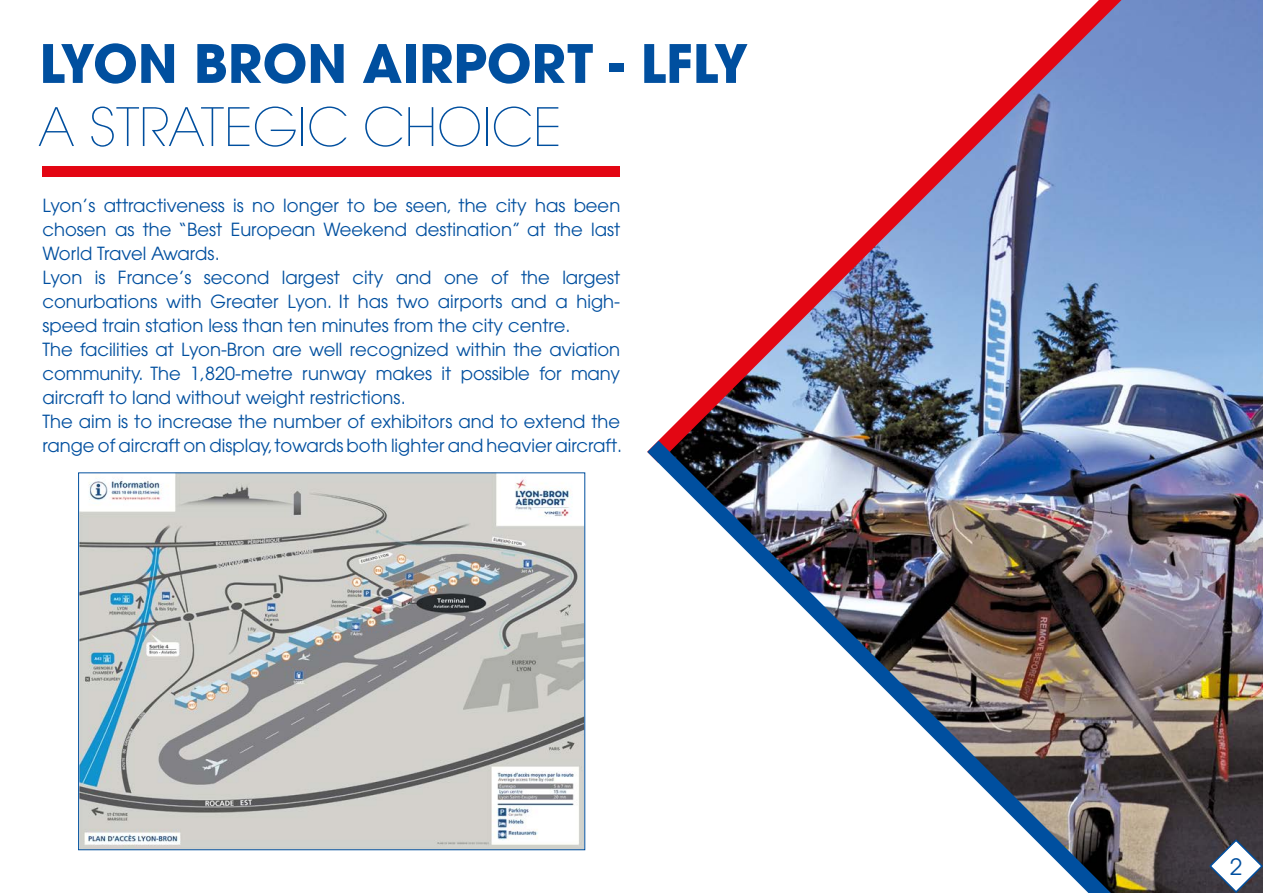
<style>
.page{position:relative;width:1263px;height:893px;background:#fff}
.page>*{position:absolute;margin:0;border:0;box-sizing:border-box;transform-origin:0 0}
.t1{font:700 52.5px "Avant Garde";color:#004f9f}
.t2{font:200 52.5px "Avant Garde";color:#004f9f}
.t3{font:22.5px "Avant Garde";color:#004f9f}
.t4{font:18px/24px "Avant Garde";color:#004f9f}
</style>
<div class="page">
<img style="left:1111px;top:0;width:152px;height:893px">
<img style="left:658px;top:0;width:463px;height:463px">
<svg style="left:1208px;top:838px;width:55px;height:55px"></svg>
<img style="left:80px;top:474px;width:503px;height:374px">
<img style="left:647px;top:441px;width:464px;height:452px">
<div style="left:43px;top:166px;width:577px;height:10px;background:#e30613"></div>
<h1 class="t1" style="left:39px;top:30px;width:710px">LYON BRON AIRPORT - LFLY</h1>
<h1 class="t2" style="left:38px;top:96px;width:525px">A STRATEGIC CHOICE</h1>
<p class="t4" style="left:43px;top:194px;width:581px">Lyon’s attractiveness is no longer to be seen, the city has been chosen as the “Best European Weekend destination” at the last World Travel Awards.<br>Lyon is France’s second largest city and one of the largest conurbations with Greater Lyon. It has two airports and a high&shy;speed train station less than ten minutes from the city centre.<br>The facilities at Lyon-Bron are well recognized within the aviation community. The 1,820-metre runway makes it possible for many aircraft to land without weight restrictions.<br>The aim is to increase the number of exhibitors and to extend the range of aircraft on display, towards both lighter and heavier aircraft.</p>
<p class="t3" style="left:1230px;top:853px;width:14px">2</p>
</div>
